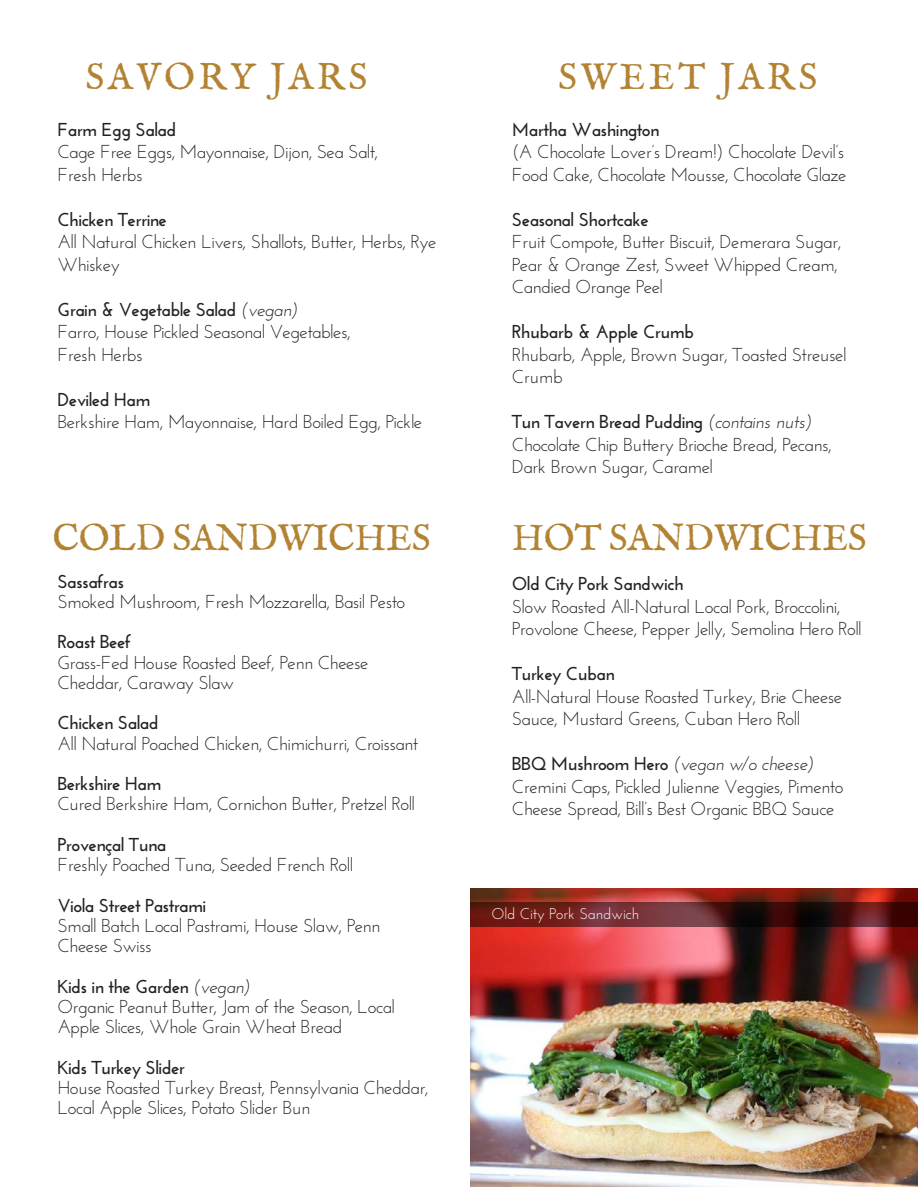
<style>
.page{position:relative;width:918px;height:1188px;background:#fff}
.page>*{position:absolute;margin:0;border:0;box-sizing:border-box;transform-origin:0 0}
.t1{font:37.35px "IM FELL English SC";letter-spacing:-.01em;color:#b38334}
.t2{font:37.35px "IM FELL English SC";letter-spacing:.09em;color:#b38334}
.t3{font:18.75px/22.5px "Josefin Sans";letter-spacing:-.03em;color:#222}
.t4{font:700 18.75px "Josefin Sans";letter-spacing:-.03em;color:#222}
.t5{font:15.6px "Josefin Sans";letter-spacing:-.01em;color:#fff}
.s1{font-weight:700}
.s2{font-style:italic}
</style>
<div class="page">
<img style="left:470px;top:889px;width:448px;height:298px">
<svg style="left:470px;top:902px;width:448px;height:25px;background:#561d1d"></svg>
<h1 class="t2" style="left:85px;top:55px;width:284px">SAVORY JARS</h1>
<h1 class="t2" style="left:558px;top:55px;width:261px">SWEET JARS</h1>
<p class="t4" style="left:57px;top:122px;width:120px">Farm Egg Salad</p>
<p class="t3" style="left:57px;top:142px;width:322px">Cage Free Eggs, Mayonnaise, Dijon, Sea Salt,<br>Fresh Herbs</p>
<p class="t4" style="left:57px;top:212px;width:111px">Chicken Terrine</p>
<p class="t3" style="left:57px;top:232px;width:381px">All Natural Chicken Livers, Shallots, Butter, Herbs, Rye<br>Whiskey</p>
<p class="t3" style="left:57px;top:300px;width:295px"><span class="s1">Grain &amp; Vegetable Salad</span> <span class="s2">(vegan)<br></span>Farro, House Pickled Seasonal Vegetables,<br>Fresh Herbs</p>
<p class="t4" style="left:57px;top:392px;width:94px">Deviled Ham</p>
<p class="t3" style="left:57px;top:412px;width:367px">Berkshire Ham, Mayonnaise, Hard Boiled Egg, Pickle</p>
<p class="t4" style="left:512px;top:122px;width:149px">Martha Washington</p>
<p class="t3" style="left:512px;top:142px;width:336px">(A Chocolate Lover’s Dream!) Chocolate Devil’s<br>Food Cake, Chocolate Mousse, Chocolate Glaze</p>
<p class="t4" style="left:512px;top:212px;width:138px">Seasonal Shortcake</p>
<p class="t3" style="left:512px;top:232px;width:331px">Fruit Compote, Butter Biscuit, Demerara Sugar,<br>Pear &amp; Orange Zest, Sweet Whipped Cream,<br>Candied Orange Peel</p>
<p class="t4" style="left:512px;top:324px;width:184px">Rhubarb &amp; Apple Crumb</p>
<p class="t3" style="left:512px;top:345px;width:336px">Rhubarb, Apple, Brown Sugar, Toasted Streusel<br>Crumb</p>
<p class="t3" style="left:512px;top:412px;width:321px"><span class="s1">Tun Tavern Bread Pudding</span> <span class="s2">(contains nuts)<br></span>Chocolate Chip Buttery Brioche Bread, Pecans,<br>Dark Brown Sugar, Caramel</p>
<h1 class="t1" style="left:52px;top:516px;width:380px">COLD SANDWICHES</h1>
<h1 class="t1" style="left:512px;top:516px;width:356px">HOT SANDWICHES</h1>
<p class="t4" style="left:57px;top:573px;width:68px">Sassafras</p>
<p class="t3" style="left:57px;top:592px;width:349px">Smoked Mushroom, Fresh Mozzarella, Basil Pesto</p>
<p class="t4" style="left:57px;top:634px;width:75px">Roast Beef</p>
<p class="t3" style="left:57px;top:654px;width:313px;line-height:20.2px">Grass-Fed House Roasted Beef, Penn Cheese<br>Cheddar, Caraway Slaw</p>
<p class="t4" style="left:57px;top:715px;width:103px">Chicken Salad</p>
<p class="t3" style="left:57px;top:734px;width:362px">All Natural Poached Chicken, Chimichurri, Croissant</p>
<p class="t4" style="left:57px;top:776px;width:105px">Berkshire Ham</p>
<p class="t3" style="left:57px;top:794px;width:359px">Cured Berkshire Ham, Cornichon Butter, Pretzel Roll</p>
<p class="t4" style="left:57px;top:837px;width:110px">Provençal Tuna</p>
<p class="t3" style="left:57px;top:855px;width:297px">Freshly Poached Tuna, Seeded French Roll</p>
<p class="t4" style="left:57px;top:897px;width:150px">Viola Street Pastrami</p>
<p class="t3" style="left:57px;top:917px;width:325px;line-height:20.2px">Small Batch Local Pastrami, House Slaw, Penn<br>Cheese Swiss</p>
<p class="t3" style="left:57px;top:978px;width:339px;line-height:20.2px"><span class="s1">Kids in the Garden</span> <span class="s2">(vegan)<br></span>Organic Peanut Butter, Jam of the Season, Local<br>Apple Slices, Whole Grain Wheat Bread</p>
<p class="t4" style="left:57px;top:1059px;width:129px">Kids Turkey Slider</p>
<p class="t3" style="left:57px;top:1079px;width:373px;line-height:20.2px">House Roasted Turkey Breast, Pennsylvania Cheddar,<br>Local Apple Slices, Potato Slider Bun</p>
<p class="t4" style="left:512px;top:576px;width:174px">Old City Pork Sandwich</p>
<p class="t3" style="left:512px;top:597px;width:351px">Slow Roasted All-Natural Local Pork, Broccolini,<br>Provolone Cheese, Pepper Jelly, Semolina Hero Roll</p>
<p class="t4" style="left:512px;top:666px;width:104px">Turkey Cuban</p>
<p class="t3" style="left:512px;top:687px;width:332px">All-Natural House Roasted Turkey, Brie Cheese<br>Sauce, Mustard Greens, Cuban Hero Roll</p>
<p class="t3" style="left:512px;top:754px;width:333px"><span class="s1">BBQ Mushroom Hero</span> <span class="s2">(vegan w/o cheese)<br></span>Cremini Caps, Pickled Julienne Veggies, Pimento<br>Cheese Spread, Bill’s Best Organic BBQ Sauce</p>
<p class="t5" style="left:492px;top:907px;width:149px">Old City Pork Sandwich</p>
</div>
